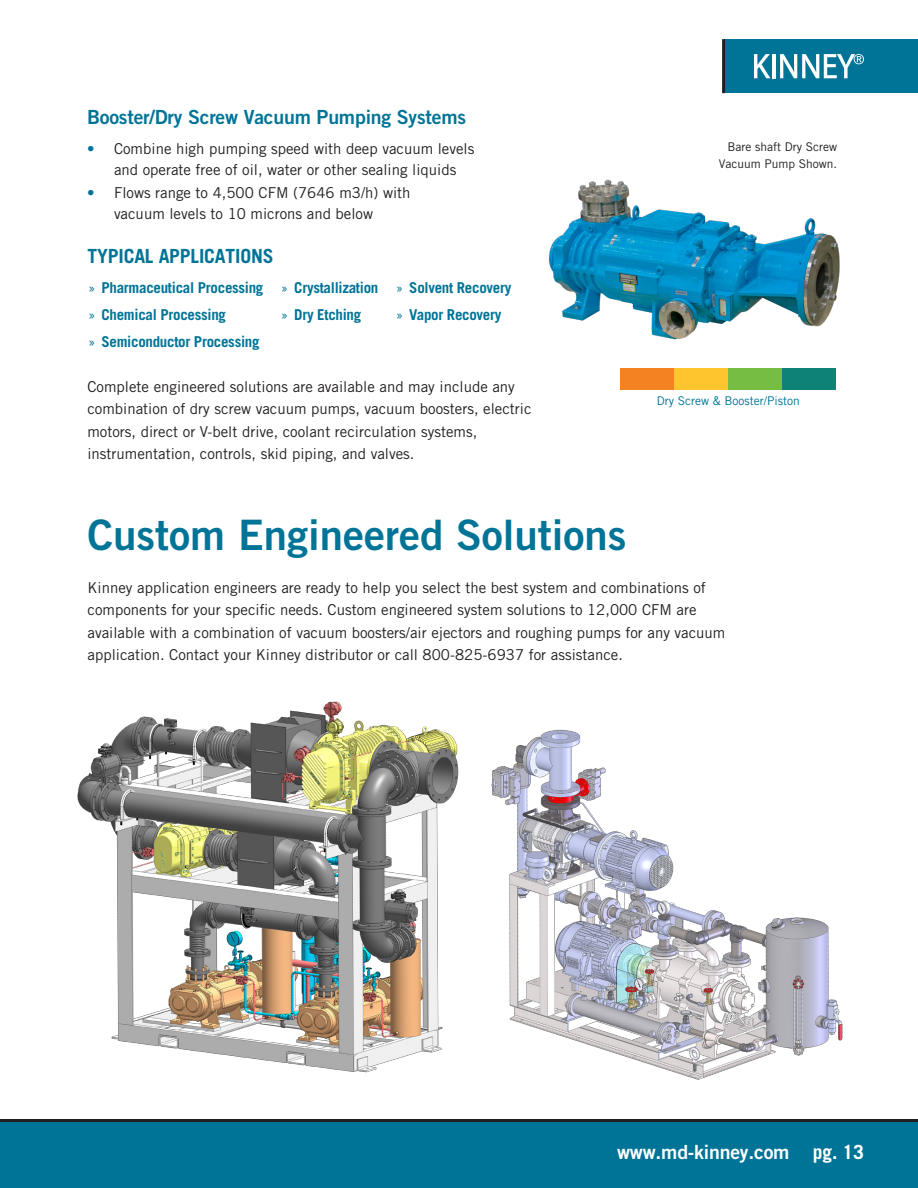
<style>
.page{position:relative;width:918px;height:1188px;background:#fff}
.page>*{position:absolute;margin:0;border:0;box-sizing:border-box;transform-origin:0 0}
.Header_1{font:42px "Trade Gothic LT Bold Two";color:#007497}
.t1{font:19.5px "Trade Gothic LT Bold Two";letter-spacing:-.01em;color:#007497}
.t2{font:19.5px "Trade Gothic LT Bold Two";letter-spacing:-.01em;color:#fff}
.t3{font:700 19.5px "Trade Gothic LT";letter-spacing:-.01em;color:#007497}
.body_copy{font:15px/22.5px "Trade Gothic LT Std";color:#231f20}
.t4{font:700 15px "Trade Gothic LT Std";letter-spacing:-.02em;color:#007497}
.t5{font:12px/16.5px "Trade Gothic LT";color:#231f20;text-align:right}
.Body_Type{font:12px "Trade Gothic LT";color:#007497}
.s1{color:#007497}
.s2{font-weight:400}
.s3{font-family:"Trade Gothic LT";font-weight:700}
</style>
<div class="page">
<div style="left:0;top:1120px;width:918px;height:68px;background:#007497"></div>
<hr style="left:0;top:1119px;width:918px;height:3px;background:#231f20">
<div style="left:724px;top:39px;width:194px;height:54px;background:#007497"></div>
<svg style="left:754px;top:54px;width:16px;height:24px"></svg>
<hr style="left:772px;top:54px;width:4px;height:24px;background:#fff">
<svg style="left:780px;top:54px;width:84px;height:24px"></svg>
<hr style="left:722px;top:39px;width:3px;height:54px;background:#231f20">
<div style="left:620px;top:368px;width:54px;height:22px;background:#f58220"></div>
<div style="left:728px;top:368px;width:54px;height:22px;background:#75bd43"></div>
<div style="left:674px;top:368px;width:54px;height:22px;background:#fec52e"></div>
<div style="left:782px;top:368px;width:54px;height:22px;background:#0e8375"></div>
<img style="left:77px;top:701px;width:382px;height:372px">
<img style="left:549px;top:179px;width:291px;height:161px">
<img style="left:491px;top:729px;width:352px;height:351px">
<h3 class="t1" style="left:87px;top:105px;width:381px">Booster/Dry Screw Vacuum Pumping Systems</h3>
<p class="body_copy" style="left:114px;top:137px;width:362px;line-height:21px;text-indent:-27px"><span class="s1">•</span> Combine high pumping speed with deep vacuum levels and operate free of oil, water or other sealing liquids</p>
<p class="body_copy" style="left:114px;top:182px;width:298px;line-height:21px;text-indent:-27px"><span class="s1">•</span> Flows range to 4,500 CFM (7646 m3/h) with vacuum levels to 10 microns and below</p>
<h3 class="t3" style="left:88px;top:244px;width:187px">TYPICAL APPLICATIONS</h3>
<p class="t4" style="left:88px;top:278px;width:177px"><span class="s2">»</span> Pharmaceutical Processing</p>
<p class="t4" style="left:281px;top:278px;width:99px"><span class="s2">»</span> Crystallization</p>
<p class="t4" style="left:396px;top:278px;width:117px"><span class="s2">»</span> Solvent Recovery</p>
<p class="t4" style="left:88px;top:305px;width:140px"><span class="s2">»</span> Chemical Processing</p>
<p class="t4" style="left:281px;top:305px;width:82px"><span class="s2">»</span> Dry Etching</p>
<p class="t4" style="left:396px;top:305px;width:107px"><span class="s2">»</span> Vapor Recovery</p>
<p class="t4" style="left:88px;top:332px;width:173px"><span class="s2">»</span> Semiconductor Processing</p>
<p class="body_copy" style="left:87px;top:375px;width:446px">Complete engineered solutions are available and may include any combination of dry screw vacuum pumps, vacuum boosters, electric motors, direct or V-belt drive, coolant recirculation systems, instrumentation, controls, skid piping, and valves.</p>
<p class="t5" style="left:719px;top:138px;width:120px">Bare shaft Dry Screw<br>Vacuum Pump Shown.</p>
<p class="Body_Type" style="left:657px;top:394px;width:144px">Dry Screw &amp; Booster/Piston</p>
<p class="Header_1" style="left:88px;top:509px;width:540px">Custom Engineered Solutions</p>
<p class="body_copy" style="left:88px;top:576px;width:639px">Kinney application engineers are ready to help you select the best system and combinations of components for your specific needs. Custom engineered system solutions to 12,000 CFM are available with a combination of vacuum boosters/air ejectors and roughing pumps for any vacuum application. Contact your Kinney distributor or call 800-825-6937 for assistance.</p>
<h2 class="t2" style="left:617px;top:1140px;width:248px">www.md-kinney.com <span class="s3">pg. 13</span></h2>
</div>
